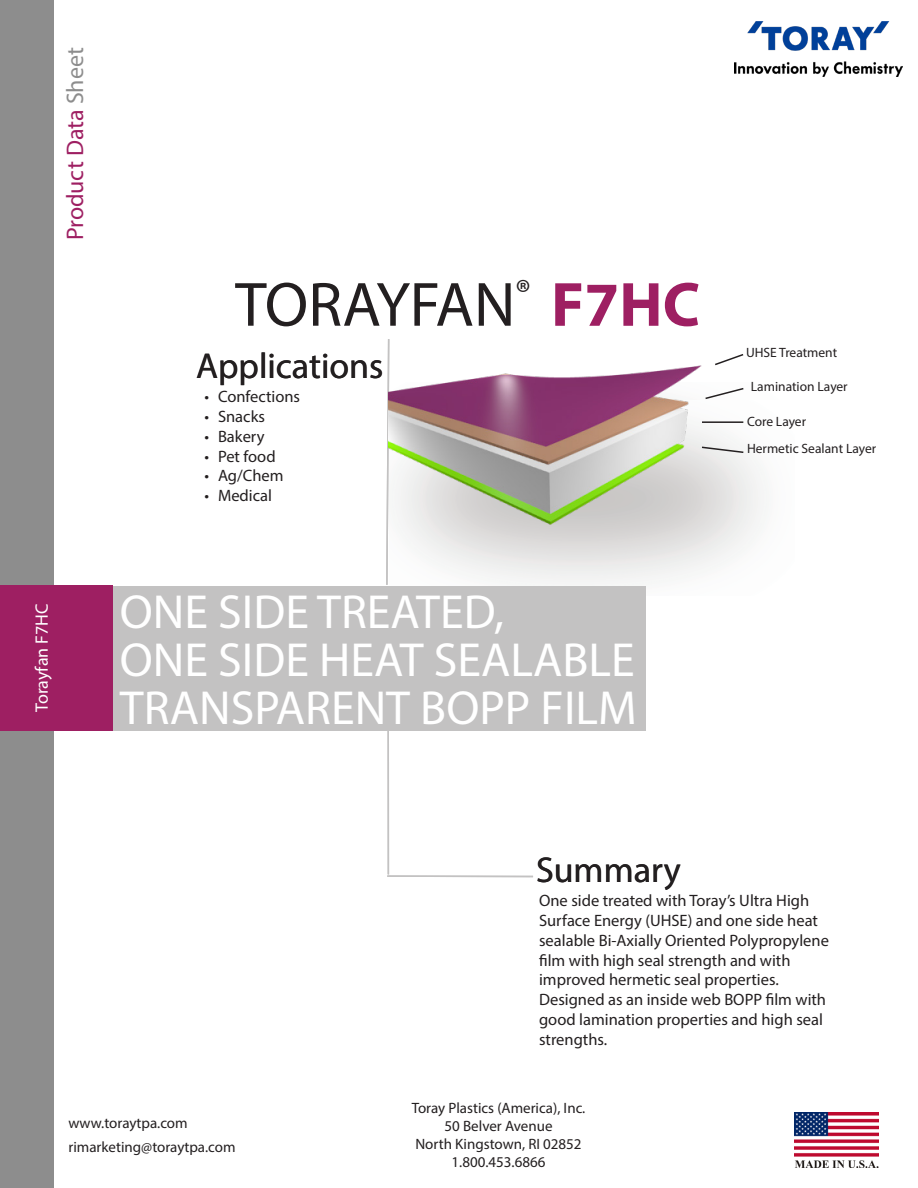
<style>
.page{position:relative;width:918px;height:1188px;background:#fff}
.page>*{position:absolute;margin:0;border:0;box-sizing:border-box;transform-origin:0 0}
.t1{font:63px "Myriad Pro";letter-spacing:-.005em;color:#231f20}
.t2{font:48px/48px "Myriad Pro";color:#fff}
.t3{font:36px "Myriad Pro";color:#231f20}
.t4{font:24px "Myriad Pro";color:#9e1f62}
.t5{font:18px "Myriad Pro";color:#fff}
.t6{font:16.5px/19.8px "Myriad Pro";color:#231f20}
.t7{font:15px/18px "Myriad Pro";color:#231f20;text-align:center}
.t8{font:13.5px "Myriad Pro";color:#231f20}
.s1{color:#8d8d8d}
.s2{font-weight:700;color:#9e1f62}
</style>
<div class="page">
<img style="left:735px;top:22px;width:168px;height:54px">
<img style="left:794px;top:1112px;width:84px;height:56px">
<svg style="left:386px;top:339px;width:4px;height:246px"></svg>
<hr style="left:387px;top:703px;width:2px;height:171px;background:#c3c2c2">
<hr style="left:387px;top:875px;width:146px;height:2px;background:#c3c2c2">
<div style="left:0;top:0;width:54px;height:1188px;background:#8d8d8d"></div>
<div style="left:112px;top:586px;width:534px;height:145px;background:#c3c2c2"></div>
<div style="left:0;top:585px;width:112px;height:146px;background:#9e1f62"></div>
<svg style="left:725px;top:354px;width:19px;height:8px"></svg>
<hr style="left:702px;top:421px;width:41px;height:2px;background:#231f20">
<svg style="left:725px;top:446px;width:20px;height:8px"></svg>
<svg style="left:725px;top:388px;width:19px;height:6px"></svg>
<img style="left:389px;top:342px;width:336px;height:230px">
<h3 class="t4" style="left:60px;top:240px;width:195px;rotate:-90deg">Product Data <span class="s1">Sheet</span></h3>
<p class="t1" style="left:235px;top:266px;width:466px">TORAYFAN<sup>®</sup> <span class="s2">F7HC</span></p>
<p class="t3" style="left:196px;top:344px;width:189px">Applications</p>
<p class="t6" style="left:205px;top:386px;width:97px">• Confections</p>
<p class="t6" style="left:205px;top:406px;width:62px">• Snacks</p>
<p class="t6" style="left:205px;top:426px;width:61px">• Bakery</p>
<p class="t6" style="left:205px;top:446px;width:73px">• Pet food</p>
<p class="t6" style="left:205px;top:466px;width:81px">• Ag/Chem</p>
<p class="t6" style="left:205px;top:485px;width:69px">• Medical</p>
<p class="t5" style="left:31px;top:712px;width:110px;rotate:-90deg">Torayfan F7HC</p>
<p class="t5" style="left:36px;top:710px;width:105px;rotate:-90deg">Torayfan Type</p>
<p class="t2" style="left:120px;top:587px;width:386px">ONE SIDE TREATED,</p>
<p class="t2" style="left:120px;top:635px;width:518px">ONE SIDE HEAT SEALABLE<br>TRANSPARENT BOPP FILM</p>
<p class="t8" style="left:746px;top:344px;width:93px">UHSE Treatment</p>
<p class="t8" style="left:751px;top:378px;width:98px">Lamination Layer</p>
<p class="t8" style="left:747px;top:413px;width:61px">Core Layer</p>
<p class="t8" style="left:747px;top:440px;width:131px">Hermetic Sealant Layer</p>
<p class="t7" style="left:68px;top:1111px;width:169px;line-height:24.2px;text-align:left">www.toraytpa.com rimarketing@toraytpa.com</p>
<p class="t3" style="left:536px;top:848px;width:146px">Summary</p>
<p class="t6" style="left:539px;top:890px;width:291px">One side treated with Toray’s Ultra High Surface Energy (UHSE) and one side heat sealable Bi-Axially Oriented Polypropylene film with high seal strength and with improved hermetic seal properties.<br>Designed as an inside web BOPP film with good lamination properties and high seal strengths.</p>
<p class="t7" style="left:412px;top:1099px;width:175px">Toray Plastics (America), Inc.<br>50 Belver Avenue<br>North Kingstown, RI 02852<br>1.800.453.6866</p>
</div>
